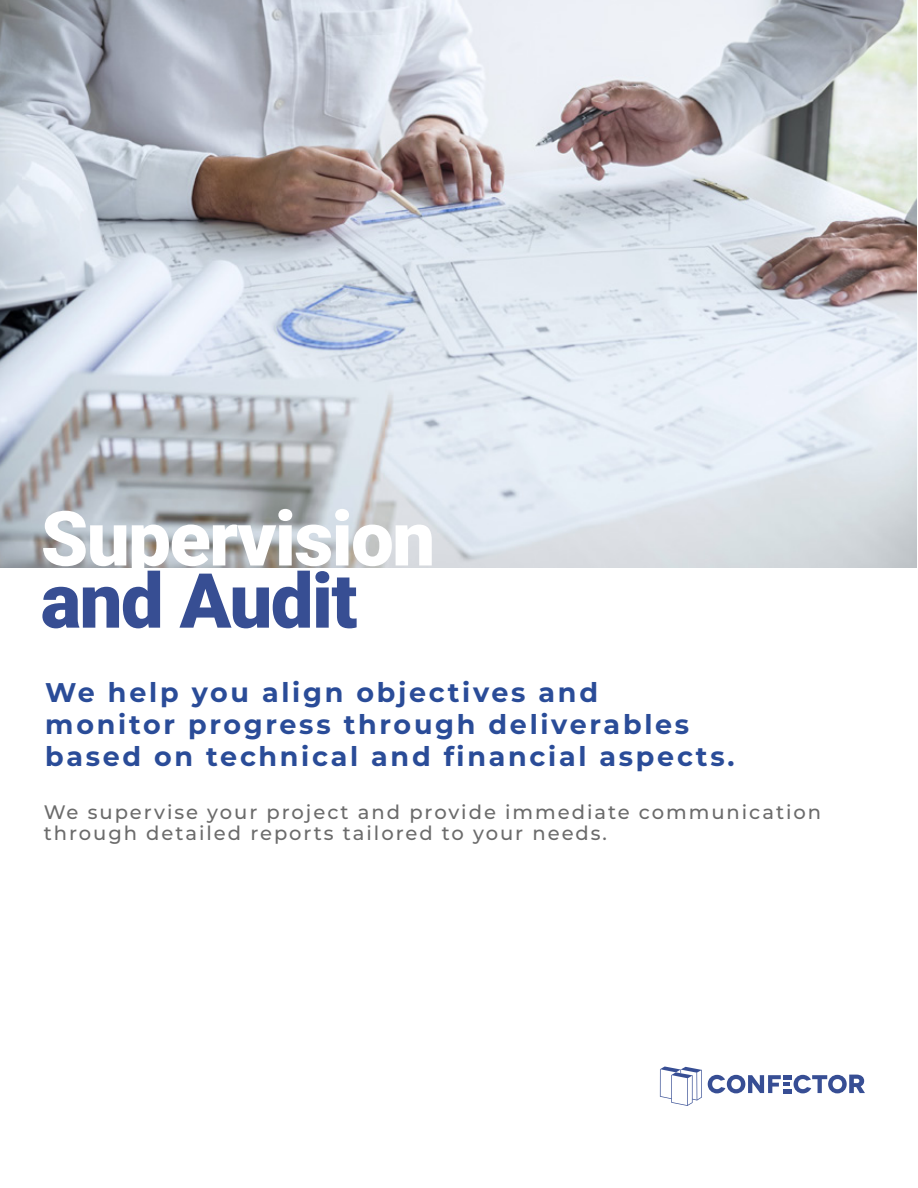
<style>
.page{position:relative;width:918px;height:1188px;background:#fff}
.page>*{position:absolute;margin:0;border:0;box-sizing:border-box;transform-origin:0 0}
.t1{font:900 76.05px "Roboto";letter-spacing:-.02em;color:#fff}
.t2{font:900 76.05px "Roboto";letter-spacing:-.02em;color:#374e93}
.t3{font:700 27px/32.1px "Montserrat";letter-spacing:.1em;color:#2a4c98}
.t4{font:500 19.5px/21px "Montserrat";letter-spacing:.1em;color:#6b6b6b}
</style>
<div class="page">
<img style="left:0;top:0;width:916px;height:567px">
<svg style="left:660px;top:1067px;width:42px;height:39px"></svg>
<svg style="left:708px;top:1075px;width:157px;height:18px"></svg>
<h1 class="t1" style="left:41px;top:485px;width:396px">Supervision</h1>
<h1 class="t2" style="left:41px;top:547px;width:318px">and Audit</h1>
<p class="t3" style="left:45px;top:675px;width:691px">We help you align objectives and monitor progress through deliverables based on technical and financial aspects.</p>
<p class="t4" style="left:44px;top:801px;width:779px">We supervise your project and provide immediate communication through detailed reports tailored to your needs.</p>
</div>
